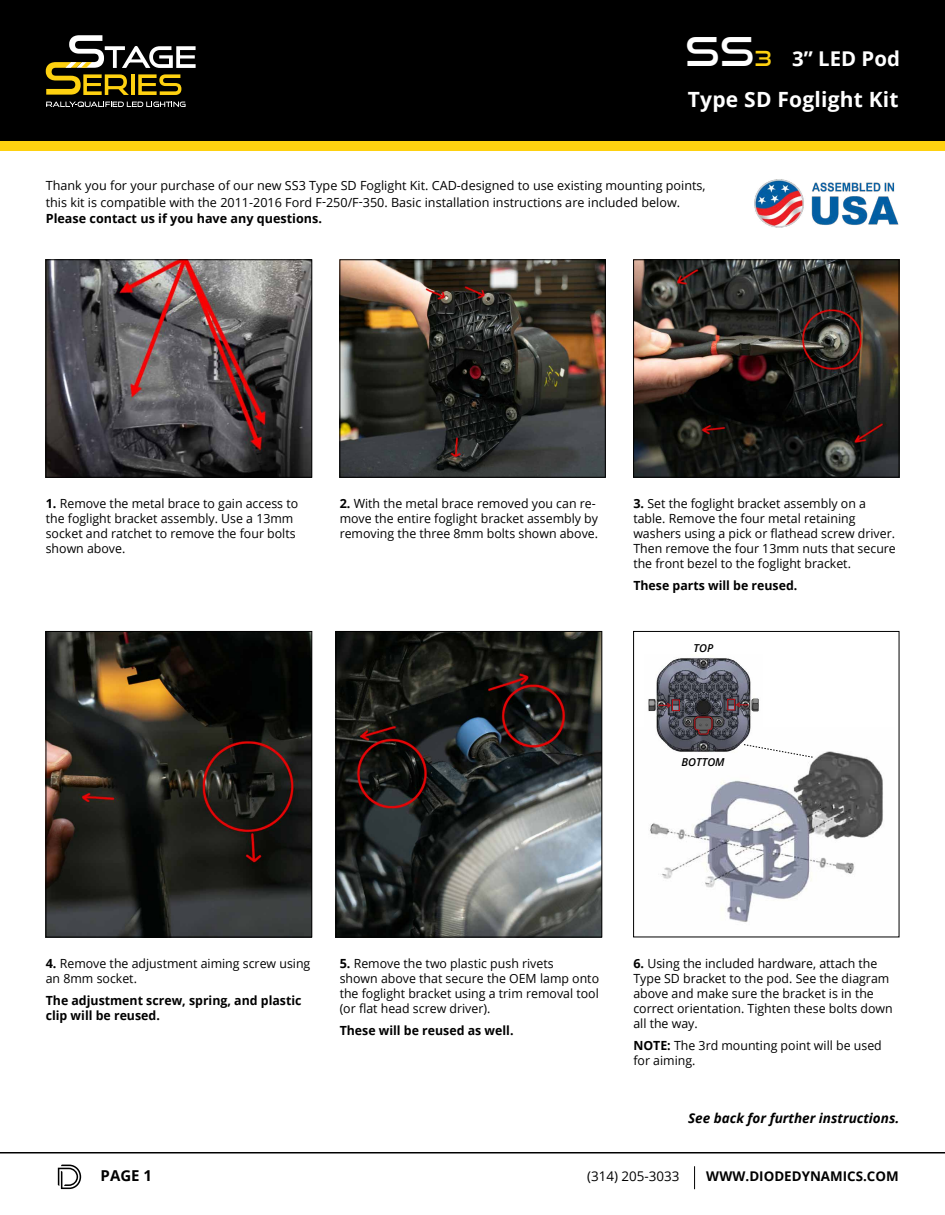
<style>
.page{position:relative;width:945px;height:1215px;background:#fff}
.page>*{position:absolute;margin:0;border:0;box-sizing:border-box;transform-origin:0 0}
.t1{font:700 21px "Open Sans";letter-spacing:.01em;color:#fff}
.t2{font:700 20.4px "Open Sans";color:#fff}
.t3{font:700 15px "Open Sans";color:#000}
.t4{font:italic 700 13.5px "Open Sans";color:#000}
.t5{font:700 13.35px "Open Sans";color:#000}
.t6{font:13.35px "Open Sans";color:#000}
.t7{font:12.6px/15.1px "Open Sans";color:#000}
.t8{font:700 12.6px/15.1px "Open Sans";color:#000}
.t9{font:italic 600 10.95px "Open Sans";color:#000}
.s1{font-family:"Good Times Rg";font-weight:400;font-size:39.45px}
.s2{font-family:"Good Times Rg";font-weight:400;font-size:20.7px;color:#fed110}
.s3{font-weight:700}
</style>
<div class="page">
<hr style="left:0;top:1152px;width:945px;height:2px;background:#000">
<svg style="left:694px;top:1166px;width:1px;height:23px"></svg>
<svg style="left:58px;top:1165px;width:23px;height:24px"></svg>
<img style="left:754px;top:179px;width:145px;height:49px">
<img style="left:48px;top:262px;width:262px;height:213px">
<div style="left:46px;top:260px;width:266px;height:217px;border:1px solid #000"></div>
<img style="left:635px;top:262px;width:262px;height:213px">
<div style="left:633px;top:260px;width:266px;height:217px;border:1px solid #000"></div>
<img style="left:342px;top:262px;width:262px;height:213px">
<div style="left:340px;top:260px;width:266px;height:217px;border:1px solid #000"></div>
<img style="left:48px;top:633px;width:262px;height:302px">
<div style="left:46px;top:631px;width:266px;height:306px;border:1px solid #000"></div>
<img style="left:650px;top:751px;width:233px;height:171px">
<div style="left:633px;top:631px;width:266px;height:306px;border:1px solid #000"></div>
<img style="left:648px;top:657px;width:111px;height:99px">
<div style="left:672px;top:700px;width:8px;height:11px;border:1px solid #ba141a"></div>
<div style="left:727px;top:699px;width:8px;height:11px;border:1px solid #ba141a"></div>
<svg style="left:658px;top:702px;width:14px;height:7px"></svg>
<svg style="left:735px;top:701px;width:14px;height:7px"></svg>
<svg style="left:694px;top:716px;width:19px;height:19px"></svg>
<div style="left:0;top:90px;width:945px;height:61px;background:#fed110"></div>
<div style="left:0;top:0;width:945px;height:141px;background:#000"></div>
<svg style="left:46px;top:102px;width:140px;height:5px"></svg>
<svg style="left:46px;top:35px;width:150px;height:60px"></svg>
<svg style="left:744px;top:744px;width:69px;height:14px"></svg>
<img style="left:338px;top:633px;width:262px;height:302px">
<div style="left:336px;top:631px;width:266px;height:306px;border:1px solid #000"></div>
<h2 class="t2" style="left:685px;top:44px;width:216px"><span class="s1">SS</span><span class="s2">3</span> 3” LED Pod</h2>
<h1 class="t1" style="left:688px;top:84px;width:212px">Type SD Foglight Kit</h1>
<p class="t7" style="left:46px;top:177px;width:661px;line-height:16.5px">Thank you for your purchase of our new SS3 Type SD Foglight Kit. CAD-designed to use existing mounting points, this kit is compatible with the 2011-2016 Ford F-250/F-350. Basic installation instructions are included below.</p>
<p class="t8" style="left:46px;top:211px;width:278px">Please contact us if you have any questions.</p>
<p class="t7" style="left:46px;top:495px;width:254px"><span class="s3">1.</span> Remove the metal brace to gain access to the foglight bracket assembly. Use a 13mm socket and ratchet to remove the four bolts shown above.</p>
<p class="t7" style="left:340px;top:495px;width:260px"><span class="s3">2.</span> With the metal brace removed you can re&shy;move the entire foglight bracket assembly by removing the three 8mm bolts shown above.</p>
<p class="t7" style="left:633px;top:495px;width:264px"><span class="s3">3.</span> Set the foglight bracket assembly on a table. Remove the four metal retaining washers using a pick or flathead screw driver.<br>Then remove the four 13mm nuts that secure the front bezel to the foglight bracket.</p>
<p class="t8" style="left:633px;top:578px;width:166px">These parts will be reused.</p>
<p class="t9" style="left:694px;top:641px;width:21px">TOP</p>
<p class="t9" style="left:682px;top:755px;width:45px">BOTTOM</p>
<p class="t7" style="left:46px;top:955px;width:266px"><span class="s3">4.</span> Remove the adjustment aiming screw using an 8mm socket.</p>
<p class="t8" style="left:46px;top:992px;width:257px">The adjustment screw, spring, and plastic clip will be reused.</p>
<p class="t7" style="left:340px;top:955px;width:261px"><span class="s3">5.</span> Remove the two plastic push rivets<br>shown above that secure the OEM lamp onto the foglight bracket using a trim removal tool (or flat head screw driver).</p>
<p class="t8" style="left:340px;top:1023px;width:175px">These will be reused as well.</p>
<p class="t7" style="left:633px;top:955px;width:261px"><span class="s3">6.</span> Using the included hardware, attach the Type SD bracket to the pod. See the diagram above and make sure the bracket is in the correct orientation. Tighten these bolts down all the way.</p>
<p class="t7" style="left:633px;top:1038px;width:250px"><span class="s3">NOTE:</span> The 3rd mounting point will be used for aiming.</p>
<p class="t4" style="left:688px;top:1109px;width:213px">See back for further instructions.</p>
<p class="t3" style="left:101px;top:1165px;width:53px">PAGE 1</p>
<p class="t6" style="left:587px;top:1167px;width:94px">(314) 205-3033</p>
<p class="t5" style="left:706px;top:1167px;width:194px">WWW.DIODEDYNAMICS.COM</p>
</div>
